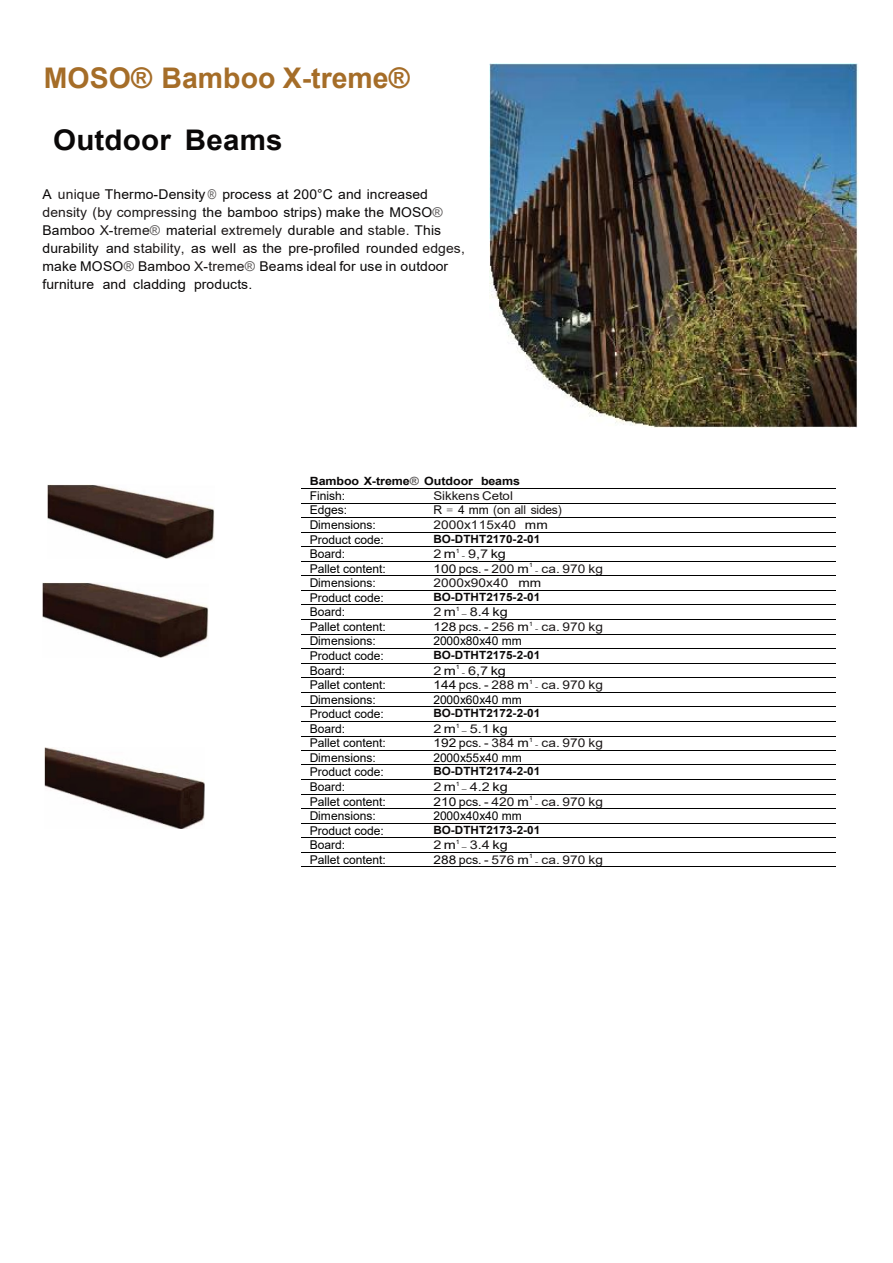
<style>
.page{position:relative;width:893px;height:1263px;background:#fff}
.page>*{position:absolute;margin:0;border:0;box-sizing:border-box;transform-origin:0 0}
.t1{font:700 28.5px "Arial";color:#a56d28}
.t2{font:700 28.5px "Arial";letter-spacing:.01em;color:#0a0808;scale:1.04 1}
.t3{font:13.5px/17.9px "Arial";letter-spacing:.01em;color:#0a0808}
.t4{font:12px "Arial";letter-spacing:-.005em;color:#000}
.t5{font:12px "Arial";letter-spacing:.01em;color:#1c1818;scale:1.13 1}
.t6{font:12px "Arial";letter-spacing:.01em;color:#1c1818;scale:1.2 1}
.t7{font:12px "Arial";letter-spacing:-.015em;color:#1c1818}
.t8{font:12px "Arial";letter-spacing:.01em;color:#1c1818;scale:1.1 1}
.t9{font:700 11.4px "Arial";color:#0a0808}
.t10{font:700 11.4px "Arial";color:#0a0808;scale:1.1 1}
.s1{color:#1c1818}
.s2{color:#5e5b5b}
.s3{color:#0a0808}
.s4{font-family:"Times New Roman";color:#0a0808}
.s5{font-size:6px}
.s6{font-family:"Calibri";font-size:6px}
</style>
<div class="page">
<img style="left:490px;top:64px;width:369px;height:363px">
<hr style="left:301px;top:488px;width:124px;height:1px;background:#000">
<hr style="left:426px;top:488px;width:410px;height:1px;background:#000">
<hr style="left:301px;top:503px;width:124px;height:1px;background:#000">
<hr style="left:426px;top:503px;width:410px;height:1px;background:#000">
<hr style="left:301px;top:517px;width:124px;height:1px;background:#000">
<hr style="left:426px;top:517px;width:410px;height:1px;background:#000">
<hr style="left:301px;top:532px;width:124px;height:1px;background:#000">
<hr style="left:426px;top:532px;width:410px;height:1px;background:#000">
<hr style="left:301px;top:546px;width:124px;height:1px;background:#000">
<hr style="left:426px;top:546px;width:410px;height:1px;background:#000">
<hr style="left:301px;top:561px;width:124px;height:1px;background:#000">
<hr style="left:426px;top:561px;width:410px;height:1px;background:#000">
<hr style="left:301px;top:576px;width:124px;height:1px;background:#000">
<hr style="left:426px;top:576px;width:410px;height:1px;background:#000">
<hr style="left:301px;top:590px;width:124px;height:1px;background:#000">
<hr style="left:426px;top:590px;width:410px;height:1px;background:#000">
<hr style="left:301px;top:605px;width:124px;height:1px;background:#000">
<hr style="left:426px;top:605px;width:410px;height:1px;background:#000">
<hr style="left:301px;top:619px;width:124px;height:1px;background:#000">
<hr style="left:426px;top:619px;width:410px;height:1px;background:#000">
<hr style="left:301px;top:634px;width:124px;height:1px;background:#000">
<hr style="left:426px;top:634px;width:410px;height:1px;background:#000">
<hr style="left:301px;top:648px;width:124px;height:1px;background:#000">
<hr style="left:426px;top:648px;width:410px;height:1px;background:#000">
<hr style="left:301px;top:663px;width:124px;height:1px;background:#000">
<hr style="left:426px;top:663px;width:410px;height:1px;background:#000">
<hr style="left:301px;top:677px;width:124px;height:1px;background:#000">
<hr style="left:426px;top:677px;width:410px;height:1px;background:#000">
<hr style="left:301px;top:692px;width:124px;height:1px;background:#000">
<hr style="left:426px;top:692px;width:410px;height:1px;background:#000">
<hr style="left:301px;top:706px;width:124px;height:1px;background:#000">
<hr style="left:426px;top:706px;width:410px;height:1px;background:#000">
<hr style="left:301px;top:721px;width:124px;height:1px;background:#000">
<hr style="left:426px;top:721px;width:410px;height:1px;background:#000">
<hr style="left:301px;top:736px;width:124px;height:1px;background:#000">
<hr style="left:426px;top:736px;width:410px;height:1px;background:#000">
<hr style="left:301px;top:750px;width:124px;height:1px;background:#000">
<hr style="left:426px;top:750px;width:410px;height:1px;background:#000">
<hr style="left:301px;top:765px;width:124px;height:1px;background:#000">
<hr style="left:426px;top:765px;width:410px;height:1px;background:#000">
<hr style="left:301px;top:779px;width:124px;height:1px;background:#000">
<hr style="left:426px;top:779px;width:410px;height:1px;background:#000">
<hr style="left:301px;top:794px;width:124px;height:1px;background:#000">
<hr style="left:426px;top:794px;width:410px;height:1px;background:#000">
<hr style="left:301px;top:808px;width:124px;height:1px;background:#000">
<hr style="left:426px;top:808px;width:410px;height:1px;background:#000">
<hr style="left:301px;top:823px;width:124px;height:1px;background:#000">
<hr style="left:426px;top:823px;width:410px;height:1px;background:#000">
<hr style="left:301px;top:837px;width:124px;height:1px;background:#000">
<hr style="left:426px;top:837px;width:410px;height:1px;background:#000">
<hr style="left:301px;top:852px;width:124px;height:1px;background:#000">
<hr style="left:426px;top:852px;width:410px;height:1px;background:#000">
<hr style="left:301px;top:866px;width:124px;height:1px;background:#000">
<hr style="left:426px;top:866px;width:410px;height:1px;background:#000">
<img style="left:45px;top:747px;width:160px;height:82px">
<img style="left:47px;top:484px;width:167px;height:75px">
<img style="left:42px;top:583px;width:167px;height:74px">
<h1 class="t1" style="left:44px;top:58px;width:367px">MOSO® Bamboo X-treme®</h1>
<h1 class="t2" style="left:53px;top:120px;width:222px">Outdoor Beams</h1>
<p class="t3" style="left:42px;top:186px;width:424px">A <span class="s1">unique</span> Thermo-Density <span class="s2">®</span> process at 200°C and increased <span class="s1">density (by compressing</span> the bamboo strips) make the MOSO<span class="s2">® </span>Bamboo <span class="s1">X-treme</span><span class="s2">®</span> material <span class="s1">extremely</span> durable and <span class="s1">stable.</span> This durability and <span class="s1">stability,</span> as well as the pre-profiled rounded <span class="s1">edges, </span>make MOSO<span class="s2">®</span> Bamboo <span class="s1">X-treme</span><span class="s2">®</span> Beams ideal for use in outdoor furniture and cladding products.</p>
<p class="t10" style="left:310px;top:473px;width:193px">Bamboo X-treme<span class="s2">®</span> Outdoor beams</p>
<p class="t4" style="left:310px;top:487px;width:37px">Finish:</p>
<p class="t8" style="left:433px;top:487px;width:74px">Sikkens Cetol</p>
<p class="t4" style="left:310px;top:502px;width:39px">Edges:</p>
<p class="t7" style="left:433px;top:502px;width:130px"><span class="s3">R</span> <span class="s4">=</span> <span class="s3">4 mm</span> (on all sides)</p>
<p class="t4" style="left:310px;top:516px;width:68px">Dimensions:</p>
<p class="t5" style="left:433px;top:516px;width:103px">2000x115x40 <span class="s3">mm</span></p>
<p class="t4" style="left:310px;top:531px;width:76px">Product code:</p>
<p class="t9" style="left:433px;top:531px;width:108px">BO-DTHT2170-2-01</p>
<p class="t4" style="left:310px;top:546px;width:37px">Board:</p>
<p class="t6" style="left:433px;top:546px;width:62px">2 <span class="s3">m</span><sup>1</sup> <span class="s5">-</span> 9,7 <span class="s3">kg</span></p>
<p class="t4" style="left:310px;top:560px;width:78px">Pallet content:</p>
<p class="t5" style="left:433px;top:560px;width:152px"><span class="s3">100 pcs.</span> - 200 <span class="s3">m</span><sup>1</sup> <span class="s5">-</span> ca. 970 kg</p>
<p class="t4" style="left:310px;top:575px;width:68px">Dimensions:</p>
<p class="t5" style="left:433px;top:575px;width:97px">2000x90x40 <span class="s3">mm</span></p>
<p class="t4" style="left:310px;top:589px;width:76px">Product code:</p>
<p class="t9" style="left:433px;top:589px;width:108px">BO-DTHT2175-2-01</p>
<p class="t4" style="left:310px;top:604px;width:37px">Board:</p>
<p class="t6" style="left:433px;top:604px;width:64px">2 <span class="s3">m</span><sup>1</sup> <span class="s6">–</span> 8.4 <span class="s3">kg</span></p>
<p class="t4" style="left:310px;top:618px;width:78px">Pallet content:</p>
<p class="t5" style="left:433px;top:618px;width:152px"><span class="s3">128 pcs.</span> - 256 <span class="s3">m</span><sup>1</sup> <span class="s5">-</span> ca. 970 kg</p>
<p class="t4" style="left:310px;top:633px;width:68px">Dimensions:</p>
<p class="t4" style="left:433px;top:633px;width:90px">2000x80x40 mm</p>
<p class="t4" style="left:310px;top:648px;width:76px">Product code:</p>
<p class="t9" style="left:433px;top:647px;width:108px">BO-DTHT2175-2-01</p>
<p class="t4" style="left:310px;top:662px;width:37px">Board:</p>
<p class="t6" style="left:433px;top:662px;width:62px">2 <span class="s3">m</span><sup>1</sup> <span class="s5">-</span> 6,7 <span class="s3">kg</span></p>
<p class="t4" style="left:310px;top:677px;width:78px">Pallet content:</p>
<p class="t5" style="left:433px;top:677px;width:152px"><span class="s3">144 pcs.</span> - 288 <span class="s3">m</span><sup>1</sup> <span class="s5">-</span> ca. 970 kg</p>
<p class="t4" style="left:310px;top:691px;width:68px">Dimensions:</p>
<p class="t4" style="left:433px;top:691px;width:90px">2000x60x40 mm</p>
<p class="t4" style="left:310px;top:706px;width:76px">Product code:</p>
<p class="t9" style="left:433px;top:705px;width:108px">BO-DTHT2172-2-01</p>
<p class="t4" style="left:310px;top:720px;width:37px">Board:</p>
<p class="t6" style="left:433px;top:720px;width:64px">2 <span class="s3">m</span><sup>1</sup> <span class="s6">–</span> 5.1 <span class="s3">kg</span></p>
<p class="t4" style="left:310px;top:735px;width:78px">Pallet content:</p>
<p class="t5" style="left:433px;top:735px;width:152px"><span class="s3">192 pcs.</span> - 384 <span class="s3">m</span><sup>1</sup> <span class="s5">-</span> ca. 970 kg</p>
<p class="t4" style="left:310px;top:749px;width:68px">Dimensions:</p>
<p class="t4" style="left:433px;top:749px;width:90px">2000x55x40 mm</p>
<p class="t4" style="left:310px;top:764px;width:76px">Product code:</p>
<p class="t9" style="left:433px;top:763px;width:108px">BO-DTHT2174-2-01</p>
<p class="t4" style="left:310px;top:778px;width:37px">Board:</p>
<p class="t6" style="left:433px;top:778px;width:64px">2 <span class="s3">m</span><sup>1</sup> <span class="s6">–</span> 4.2 <span class="s3">kg</span></p>
<p class="t4" style="left:310px;top:793px;width:78px">Pallet content:</p>
<p class="t5" style="left:433px;top:793px;width:152px"><span class="s3">210 pcs.</span> - 420 <span class="s3">m</span><sup>1</sup> <span class="s5">-</span> ca. 970 kg</p>
<p class="t4" style="left:310px;top:808px;width:68px">Dimensions:</p>
<p class="t4" style="left:433px;top:808px;width:90px">2000x40x40 mm</p>
<p class="t4" style="left:310px;top:822px;width:76px">Product code:</p>
<p class="t9" style="left:433px;top:822px;width:108px">BO-DTHT2173-2-01</p>
<p class="t4" style="left:310px;top:837px;width:37px">Board:</p>
<p class="t6" style="left:433px;top:837px;width:64px">2 <span class="s3">m</span><sup>1</sup> <span class="s6">–</span> 3.4 <span class="s3">kg</span></p>
<p class="t4" style="left:310px;top:851px;width:78px">Pallet content:</p>
<p class="t5" style="left:433px;top:851px;width:152px"><span class="s3">288 pcs.</span> - 576 <span class="s3">m</span><sup>1</sup> <span class="s5">-</span> ca. 970 kg</p>
</div>
